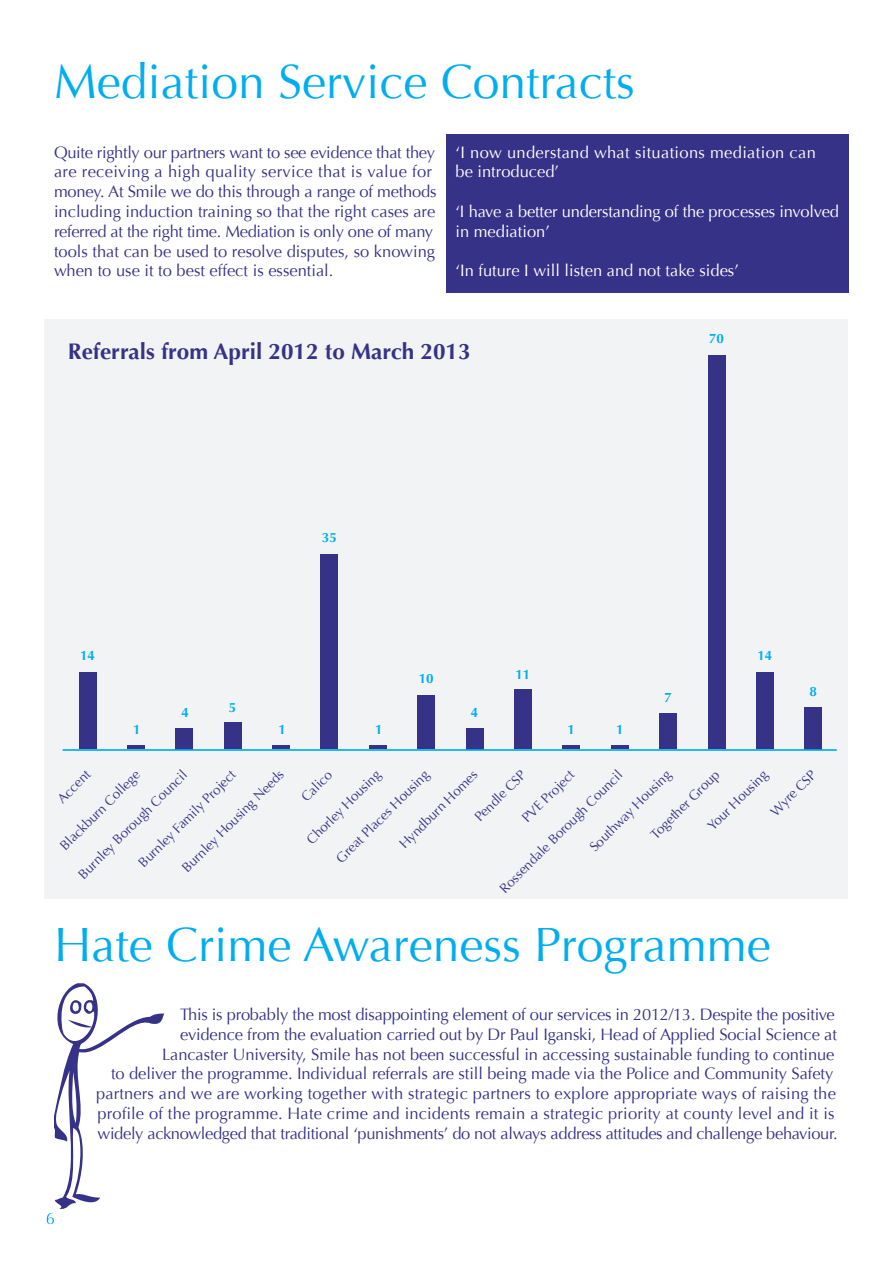
<style>
.page{position:relative;width:893px;height:1263px;background:#fff}
.page>*{position:absolute;margin:0;border:0;box-sizing:border-box;transform-origin:0 0}
.t1{font:48px "Optima";color:#00aeef}
.t2{font:700 22.5px "Optima";color:#363287}
.t3{font:16.5px/19.8px "Optima";letter-spacing:-.005em;color:#363287}
.t4{font:16.5px/19.8px "Optima";color:#fff}
.t5{font:16.5px "Optima";letter-spacing:.02em;color:#fff}
.t6{font:13.5px "Optima";color:#363287}
.t7{font:700 13.5px "Optima";color:#00aeef}
</style>
<div class="page">
<div style="left:446px;top:135px;width:402px;height:158px;background:#363287"></div>
<div style="left:45px;top:319px;width:803px;height:579px;background:#f2f3f4"></div>
<div style="left:79px;top:672px;width:17px;height:77px;background:#363287"></div>
<hr style="left:127px;top:745px;width:17px;height:4px;background:#363287">
<div style="left:176px;top:728px;width:17px;height:21px;background:#363287"></div>
<div style="left:224px;top:722px;width:17px;height:27px;background:#363287"></div>
<hr style="left:273px;top:745px;width:17px;height:4px;background:#363287">
<div style="left:321px;top:554px;width:17px;height:195px;background:#363287"></div>
<hr style="left:369px;top:745px;width:17px;height:4px;background:#363287">
<div style="left:418px;top:696px;width:17px;height:53px;background:#363287"></div>
<div style="left:466px;top:728px;width:17px;height:21px;background:#363287"></div>
<div style="left:514px;top:689px;width:17px;height:60px;background:#363287"></div>
<hr style="left:563px;top:745px;width:17px;height:4px;background:#363287">
<hr style="left:611px;top:745px;width:17px;height:4px;background:#363287">
<div style="left:660px;top:714px;width:17px;height:35px;background:#363287"></div>
<div style="left:708px;top:355px;width:17px;height:394px;background:#363287"></div>
<div style="left:756px;top:672px;width:17px;height:77px;background:#363287"></div>
<div style="left:805px;top:707px;width:17px;height:42px;background:#363287"></div>
<hr style="left:63px;top:749px;width:774px;height:2px;background:#00aeef">
<svg style="left:47px;top:983px;width:117px;height:241px"></svg>
<p class="t1" style="left:54px;top:54px;width:582px">Mediation Service Contracts</p>
<p class="t3" style="left:54px;top:142px;width:384px">Quite rightly our partners want to see evidence that they are receiving a high quality service that is value for money. At Smile we do this through a range of methods including induction training so that the right cases are</p>
<p class="t3" style="left:54px;top:221px;width:383px;text-align:justify">referred at the right time. Mediation is only one of many tools that can be used to resolve disputes, so knowing when to use it to best effect is essential.</p>
<p class="t5" style="left:455px;top:142px;width:362px">‘I now understand what situations mediation can</p>
<p class="t4" style="left:455px;top:162px;width:105px">be introduced’</p>
<p class="t4" style="left:455px;top:202px;width:385px">‘I have a better understanding of the processes involved in mediation’</p>
<p class="t4" style="left:455px;top:261px;width:285px">‘In future I will listen and not take sides’</p>
<p class="t2" style="left:68px;top:338px;width:404px">Referrals from April 2012 to March 2013</p>
<p class="t7" style="left:322px;top:529px;width:16px">35</p>
<p class="t7" style="left:709px;top:330px;width:16px">70</p>
<p class="t7" style="left:80px;top:647px;width:16px">14</p>
<p class="t7" style="left:757px;top:647px;width:16px">14</p>
<p class="t7" style="left:182px;top:704px;width:9px">4</p>
<p class="t7" style="left:229px;top:699px;width:9px">5</p>
<p class="t7" style="left:419px;top:671px;width:16px">10</p>
<p class="t7" style="left:471px;top:704px;width:9px">4</p>
<p class="t7" style="left:515px;top:666px;width:16px">11</p>
<p class="t7" style="left:133px;top:722px;width:9px">1</p>
<p class="t7" style="left:278px;top:722px;width:9px">1</p>
<p class="t7" style="left:375px;top:722px;width:9px">1</p>
<p class="t7" style="left:568px;top:722px;width:9px">1</p>
<p class="t7" style="left:616px;top:722px;width:9px">1</p>
<p class="t7" style="left:664px;top:689px;width:9px">7</p>
<p class="t7" style="left:809px;top:683px;width:9px">8</p>
<p class="t6" style="left:471px;top:813px;width:68px;rotate:-45deg">Pendle CSP</p>
<p class="t6" style="left:704px;top:822px;width:80px;rotate:-45deg">Your Housing</p>
<p class="t6" style="left:767px;top:808px;width:60px;rotate:-45deg">Wyre CSP</p>
<p class="t6" style="left:496px;top:885px;width:169px;rotate:-45deg">Rossendale Borough Council</p>
<p class="t6" style="left:75px;top:871px;width:149px;rotate:-45deg">Burnley Borough Council</p>
<p class="t6" style="left:135px;top:859px;width:132px;rotate:-45deg">Burnley Family Project</p>
<p class="t6" style="left:519px;top:814px;width:69px;rotate:-45deg">PVE Project</p>
<p class="t6" style="left:54px;top:795px;width:42px;rotate:-45deg">Accent</p>
<p class="t6" style="left:333px;top:855px;width:126px;rotate:-45deg">Great Places Housing</p>
<p class="t6" style="left:304px;top:836px;width:100px;rotate:-45deg">Chorley Housing</p>
<p class="t6" style="left:586px;top:843px;width:110px;rotate:-45deg">Southway Housing</p>
<p class="t6" style="left:57px;top:842px;width:108px;rotate:-45deg">Blackburn College</p>
<p class="t6" style="left:179px;top:864px;width:139px;rotate:-45deg">Burnley Housing Needs</p>
<p class="t6" style="left:298px;top:793px;width:39px;rotate:-45deg">Calico</p>
<p class="t6" style="left:396px;top:840px;width:106px;rotate:-45deg">Hyndburn Homes</p>
<p class="t6" style="left:647px;top:831px;width:92px;rotate:-45deg">Together Group</p>
<p class="t1" style="left:54px;top:916px;width:718px">Hate Crime Awareness Programme</p>
<p class="t3" style="left:180px;top:1005px;width:656px">This is probably the most disappointing element of our services in 2012/13. Despite the positive</p>
<p class="t3" style="left:96px;top:1024px;width:742px;text-align:right">evidence from the evaluation carried out by Dr Paul Iganski, Head of Applied Social Science at<br>Lancaster University, Smile has not been successful in accessing sustainable funding to continue<br>to deliver the programme. Individual referrals are still being made via the Police and Community Safety partners and we are working together with strategic partners to explore appropriate ways of raising the profile of the programme. Hate crime and incidents remain a strategic priority at county level and it is</p>
<p class="t3" style="left:98px;top:1123px;width:742px">widely acknowledged that traditional ‘punishments’ do not always address attitudes and challenge behaviour.</p>
</div>
